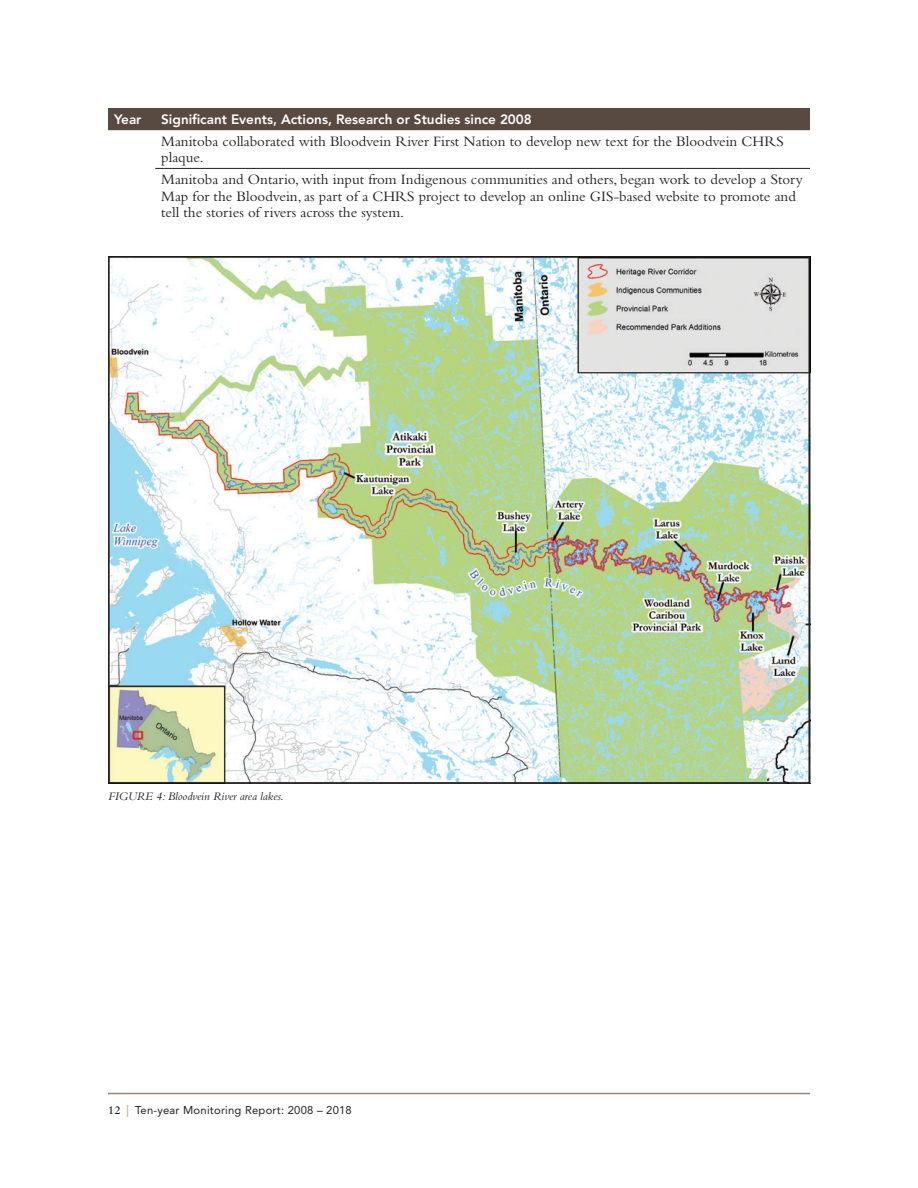
<style>
.page{position:relative;width:918px;height:1188px;background:#fff}
.page>*{position:absolute;margin:0;border:0;box-sizing:border-box;transform-origin:0 0}
.table_body{font:15px/16.5px "Bembo Std";color:#231f20}
.table_header{font:800 13.5px "Avenir LT Std";color:#fff}
.t1{font:italic 12px "Bembo Std";color:#231f20}
.t2{font:11.25px "Avenir LT Std";letter-spacing:.02em;color:#231f20}
.s1{font-family:"Bembo Std";font-weight:600;font-size:12px}
.s2{font-family:"Myriad Pro";font-weight:600;font-size:12px;color:#c3b49b}
</style>
<div class="page">
<hr style="left:108px;top:1093px;width:702px;height:1px;background:#9b8679">
<div style="left:108px;top:108px;width:702px;height:22px;background:#594a41"></div>
<hr style="left:155px;top:168px;width:655px;height:1px;background:#231f20">
<img style="left:111px;top:259px;width:696px;height:522px">
<p class="table_header" style="left:114px;top:112px;width:29px">Year</p>
<p class="table_header" style="left:161px;top:112px;width:372px">Significant Events, Actions, Research or Studies since 2008</p>
<p class="table_body" style="left:161px;top:133px;width:624px">Manitoba collaborated with Bloodvein River First Nation to develop new text for the Bloodvein CHRS plaque.</p>
<p class="table_body" style="left:161px;top:171px;width:643px">Manitoba and Ontario, with input from Indigenous communities and others, began work to develop a Story<br>Map for the Bloodvein, as part of a CHRS project to develop an online GIS-based website to promote and tell the stories of rivers across the system.</p>
<p class="t1" style="left:108px;top:789px;width:177px">FIGURE 4: Bloodvein River area lakes.</p>
<p class="t2" style="left:108px;top:1103px;width:245px"><span class="s1">12</span> <span class="s2">|</span> Ten-year Monitoring Report: 2008 – 2018</p>
</div>
